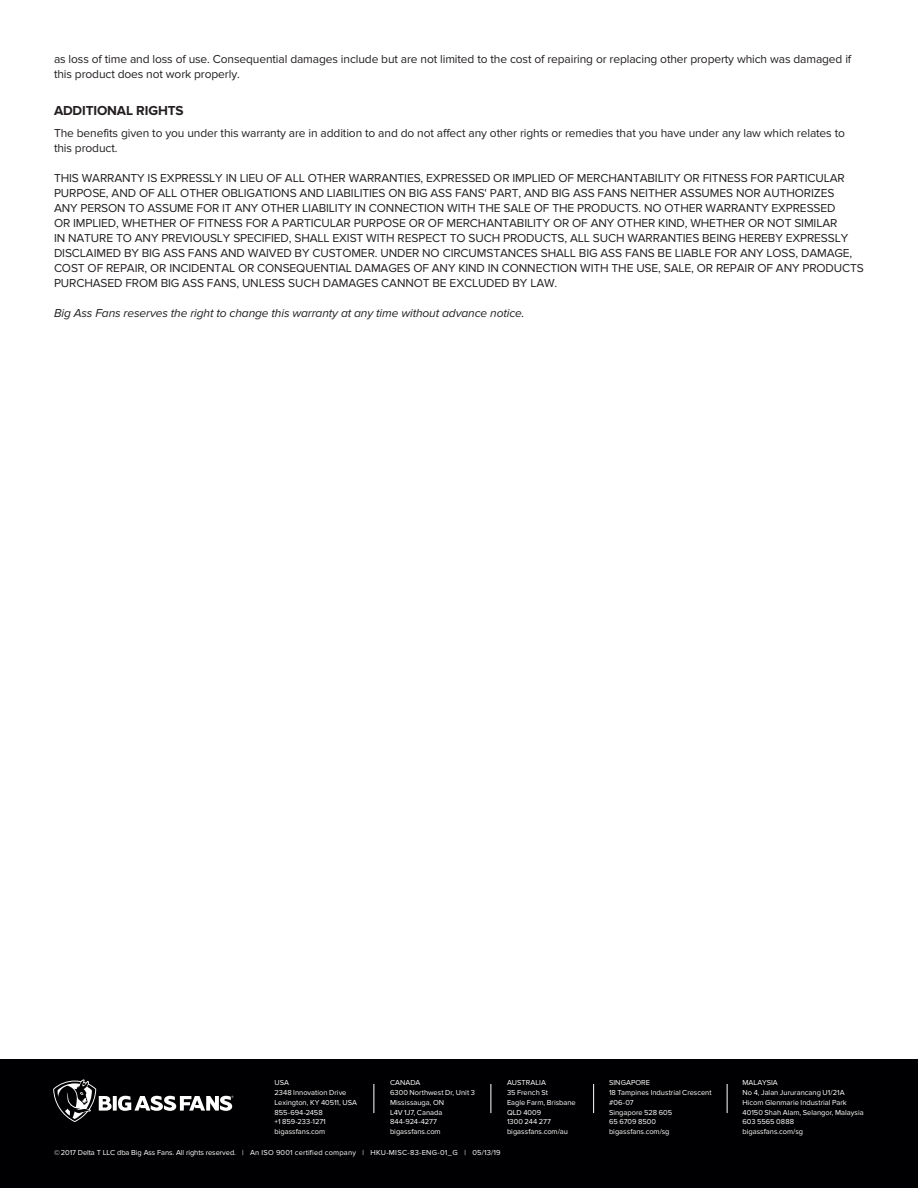
<style>
.page{position:relative;width:918px;height:1188px;background:#fff}
.page>*{position:absolute;margin:0;border:0;box-sizing:border-box;transform-origin:0 0}
.Heading_3{font:700 13.5px "Proxima Nova";letter-spacing:-.01em;color:#231f20}
.t1{font:12px/15px "Proxima Nova";letter-spacing:-.01em;color:#231f20}
.t2{font:italic 12px "Proxima Nova";letter-spacing:-.01em;color:#231f20}
.t3{font:7.5px/9.8px "Proxima Nova";color:#fff}
</style>
<div class="page">
<div style="left:0;top:1060px;width:918px;height:128px;background:#000002"></div>
<svg style="left:374px;top:1084px;width:1px;height:29px"></svg>
<svg style="left:490px;top:1084px;width:1px;height:29px"></svg>
<svg style="left:593px;top:1084px;width:1px;height:29px"></svg>
<svg style="left:727px;top:1084px;width:1px;height:29px"></svg>
<svg style="left:53px;top:1079px;width:180px;height:43px"></svg>
<p class="t1" style="left:54px;top:52px;width:799px">as loss of time and loss of use. Consequential damages include but are not limited to the cost of repairing or replacing other property which was damaged if this product does not work properly.</p>
<p class="Heading_3" style="left:54px;top:103px;width:131px">ADDITIONAL RIGHTS</p>
<p class="t1" style="left:54px;top:126px;width:792px">The benefits given to you under this warranty are in addition to and do not affect any other rights or remedies that you have under any law which relates to this product.</p>
<p class="t1" style="left:54px;top:171px;width:811px">THIS WARRANTY IS EXPRESSLY IN LIEU OF ALL OTHER WARRANTIES, EXPRESSED OR IMPLIED OF MERCHANTABILITY OR FITNESS FOR PARTICULAR PURPOSE, AND OF ALL OTHER OBLIGATIONS AND LIABILITIES ON BIG ASS FANS' PART, AND BIG ASS FANS NEITHER ASSUMES NOR AUTHORIZES<br>ANY PERSON TO ASSUME FOR IT ANY OTHER LIABILITY IN CONNECTION WITH THE SALE OF THE PRODUCTS. NO OTHER WARRANTY EXPRESSED<br>OR IMPLIED, WHETHER OF FITNESS FOR A PARTICULAR PURPOSE OR OF MERCHANTABILITY OR OF ANY OTHER KIND, WHETHER OR NOT SIMILAR<br>IN NATURE TO ANY PREVIOUSLY SPECIFIED, SHALL EXIST WITH RESPECT TO SUCH PRODUCTS, ALL SUCH WARRANTIES BEING HEREBY EXPRESSLY DISCLAIMED BY BIG ASS FANS AND WAIVED BY CUSTOMER. UNDER NO CIRCUMSTANCES SHALL BIG ASS FANS BE LIABLE FOR ANY LOSS, DAMAGE, COST OF REPAIR, OR INCIDENTAL OR CONSEQUENTIAL DAMAGES OF ANY KIND IN CONNECTION WITH THE USE, SALE, OR REPAIR OF ANY PRODUCTS PURCHASED FROM BIG ASS FANS, UNLESS SUCH DAMAGES CANNOT BE EXCLUDED BY LAW.</p>
<p class="t2" style="left:54px;top:306px;width:472px">Big Ass Fans reserves the right to change this warranty at any time without advance notice.</p>
<p class="t3" style="left:274px;top:1078px;width:84px">USA<br>2348 Innovation Drive<br>Lexington, KY 40511, USA<br>855-694-2458<br>+1 859-233-1271 bigassfans.com</p>
<p class="t3" style="left:390px;top:1078px;width:86px">CANADA<br>6300 Northwest Dr, Unit 3<br>Mississauga, ON<br>L4V 1J7, Canada<br>844-924-4277 bigassfans.com</p>
<p class="t3" style="left:507px;top:1078px;width:70px">AUSTRALIA<br>35 French St<br>Eagle Farm, Brisbane<br>QLD 4009<br>1300 244 277 bigassfans.com/au</p>
<p class="t3" style="left:609px;top:1078px;width:104px">SINGAPORE<br>18 Tampines Industrial Crescent #06-07<br>Singapore 528 605<br>65 6709 8500 bigassfans.com/sg</p>
<p class="t3" style="left:742px;top:1078px;width:123px">MALAYSIA<br>No 4, Jalan Jururancang U1/21A<br>Hicom Glenmarie Industrial Park<br>40150 Shah Alam, Selangor, Malaysia<br>603 5565 0888<br>bigassfans.com/sg</p>
<p class="t3" style="left:54px;top:1148px;width:448px">©2017 Delta T LLC dba Big Ass Fans. All rights reserved. | An ISO 9001 certified company | HKU-MISC-83-ENG-01_G | 05/13/19</p>
</div>
